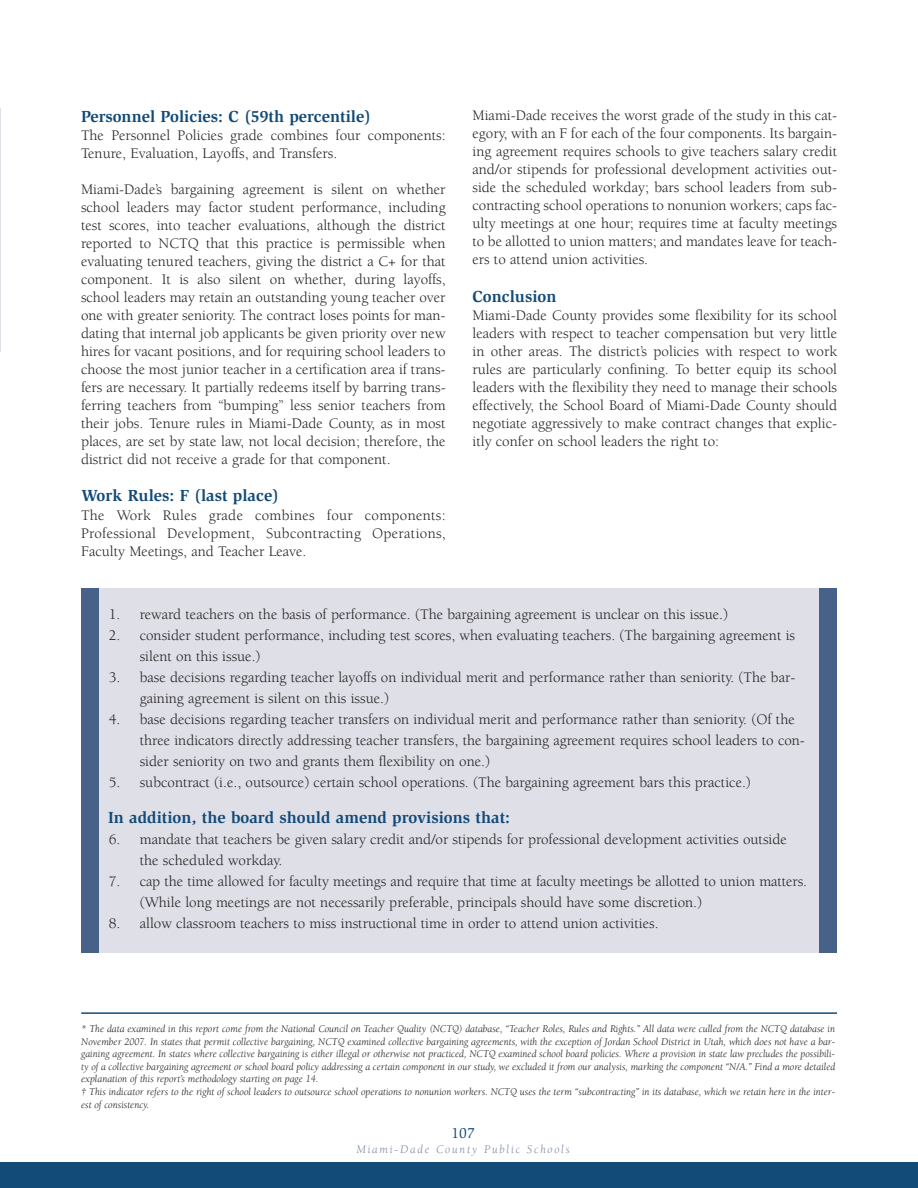
<style>
.page{position:relative;width:918px;height:1188px;background:#fff}
.page>*{position:absolute;margin:0;border:0;box-sizing:border-box;transform-origin:0 0}
.t1{font:700 16.5px "Slimbach";color:#124a78}
.t2{font:15px/18px "Berkeley";color:#231f20}
.t3{font:15px "Slimbach";color:#124a78}
.t4{font:italic 12px "Berkeley";letter-spacing:.145em;color:#828baa}
.t5{font:italic 10.5px/12.6px "Berkeley";color:#231f20}
</style>
<div class="page">
<div style="left:82px;top:588px;width:755px;height:365px;background:#dedfe7"></div>
<hr style="left:81px;top:1012px;width:756px;height:2px;background:#124a78">
<div style="left:81px;top:588px;width:18px;height:365px;background:#476189"></div>
<div style="left:0;top:1162px;width:918px;height:26px;background:#124a78"></div>
<div style="left:819px;top:588px;width:18px;height:365px;background:#476189"></div>
<hr style="left:0;top:108px;width:1px;height:244px;background:#dedfe7">
<p class="t1" style="left:81px;top:110px;width:292px">Personnel Policies: C (59th percentile)</p>
<p class="t2" style="left:81px;top:128px;width:366px">The Personnel Policies grade combines four components:<br>Tenure, Evaluation, Layoffs, and Transfers.</p>
<p class="t2" style="left:81px;top:182px;width:366px;text-align:justify">Miami-Dade’s bargaining agreement is silent on whether school leaders may factor student performance, including test scores, into teacher evaluations, although the district reported to NCTQ that this practice is permissible when evaluating tenured teachers, giving the district a C+ for that component. It is also silent on whether, during layoffs, school leaders may retain an outstanding young teacher over one with greater seniority. The contract loses points for man&shy;dating that internal job applicants be given priority over new hires for vacant positions, and for requiring school leaders to choose the most junior teacher in a certification area if trans&shy;fers are necessary. It partially redeems itself by barring trans&shy;ferring teachers from “bumping” less senior teachers from their jobs. Tenure rules in Miami-Dade County, as in most places, are set by state law, not local decision; therefore, the district did not receive a grade for that component.</p>
<p class="t1" style="left:81px;top:489px;width:200px">Work Rules: F (last place)</p>
<p class="t2" style="left:81px;top:507px;width:366px;text-align:justify">The Work Rules grade combines four components:<br>Professional Development, Subcontracting Operations, Faculty Meetings, and Teacher Leave.</p>
<p class="t2" style="left:473px;top:108px;width:366px;text-align:justify">Miami-Dade receives the worst grade of the study in this cat&shy;egory, with an F for each of the four components. Its bargain&shy;ing agreement requires schools to give teachers salary credit and/or stipends for professional development activities out&shy;side the scheduled workday; bars school leaders from sub&shy;contracting school operations to nonunion workers; caps fac&shy;ulty meetings at one hour; requires time at faculty meetings to be allotted to union matters; and mandates leave for teach&shy;ers to attend union activities.</p>
<p class="t1" style="left:473px;top:290px;width:86px">Conclusion</p>
<p class="t2" style="left:473px;top:308px;width:366px;text-align:justify">Miami-Dade County provides some flexibility for its school leaders with respect to teacher compensation but very little in other areas. The district’s policies with respect to work rules are particularly confining. To better equip its school leaders with the flexibility they need to manage their schools effectively, the School Board of Miami-Dade County should negotiate aggressively to make contract changes that explic&shy;itly confer on school leaders the right to:</p>
<p class="t2" style="left:109px;top:607px;width:621px">1. reward teachers on the basis of performance. (The bargaining agreement is unclear on this issue.)</p>
<p class="t2" style="left:140px;top:627px;width:657px;line-height:21px;text-indent:-31px">2. consider student performance, including test scores, when evaluating teachers. (The bargaining agreement is silent on this issue.)</p>
<p class="t2" style="left:140px;top:669px;width:657px;line-height:21px;text-indent:-31px">3. base decisions regarding teacher layoffs on individual merit and performance rather than seniority. (The bar&shy;gaining agreement is silent on this issue.)</p>
<p class="t2" style="left:140px;top:711px;width:667px;line-height:21px;text-indent:-31px">4. base decisions regarding teacher transfers on individual merit and performance rather than seniority. (Of the three indicators directly addressing teacher transfers, the bargaining agreement requires school leaders to con&shy;sider seniority on two and grants them flexibility on one.)</p>
<p class="t2" style="left:109px;top:775px;width:644px">5. subcontract (i.e., outsource) certain school operations. (The bargaining agreement bars this practice.)</p>
<p class="t1" style="left:108px;top:811px;width:404px">In addition, the board should amend provisions that:</p>
<p class="t2" style="left:140px;top:830px;width:649px;line-height:21px;text-indent:-31px">6. mandate that teachers be given salary credit and/or stipends for professional development activities outside the scheduled workday.</p>
<p class="t2" style="left:140px;top:872px;width:669px;line-height:21px;text-indent:-31px">7. cap the time allowed for faculty meetings and require that time at faculty meetings be allotted to union matters. (While long meetings are not necessarily preferable, principals should have some discretion.)</p>
<p class="t2" style="left:109px;top:916px;width:551px">8. allow classroom teachers to miss instructional time in order to attend union activities.</p>
<p class="t5" style="left:81px;top:1023px;width:756px">* The data examined in this report come from the National Council on Teacher Quality (NCTQ) database, “Teacher Roles, Rules and Rights.” All data were culled from the NCTQ database in November 2007. In states that permit collective bargaining, NCTQ examined collective bargaining agreements, with the exception of Jordan School District in Utah, which does not have a bar&shy;gaining agreement. In states where collective bargaining is either illegal or otherwise not practiced, NCTQ examined school board policies. Where a provision in state law precludes the possibili&shy;ty of a collective bargaining agreement or school board policy addressing a certain component in our study, we excluded it from our analysis, marking the component “N/A.” Find a more detailed explanation of this report’s methodology starting on page 14.<br>† This indicator refers to the right of school leaders to outsource school operations to nonunion workers. NCTQ uses the term “subcontracting” in its database, which we retain here in the inter&shy;est of consistency.</p>
<p class="t3" style="left:452px;top:1127px;width:25px">107</p>
<p class="t4" style="left:356px;top:1145px;width:215px">Miami-Dade County Public Schools</p>
</div>
